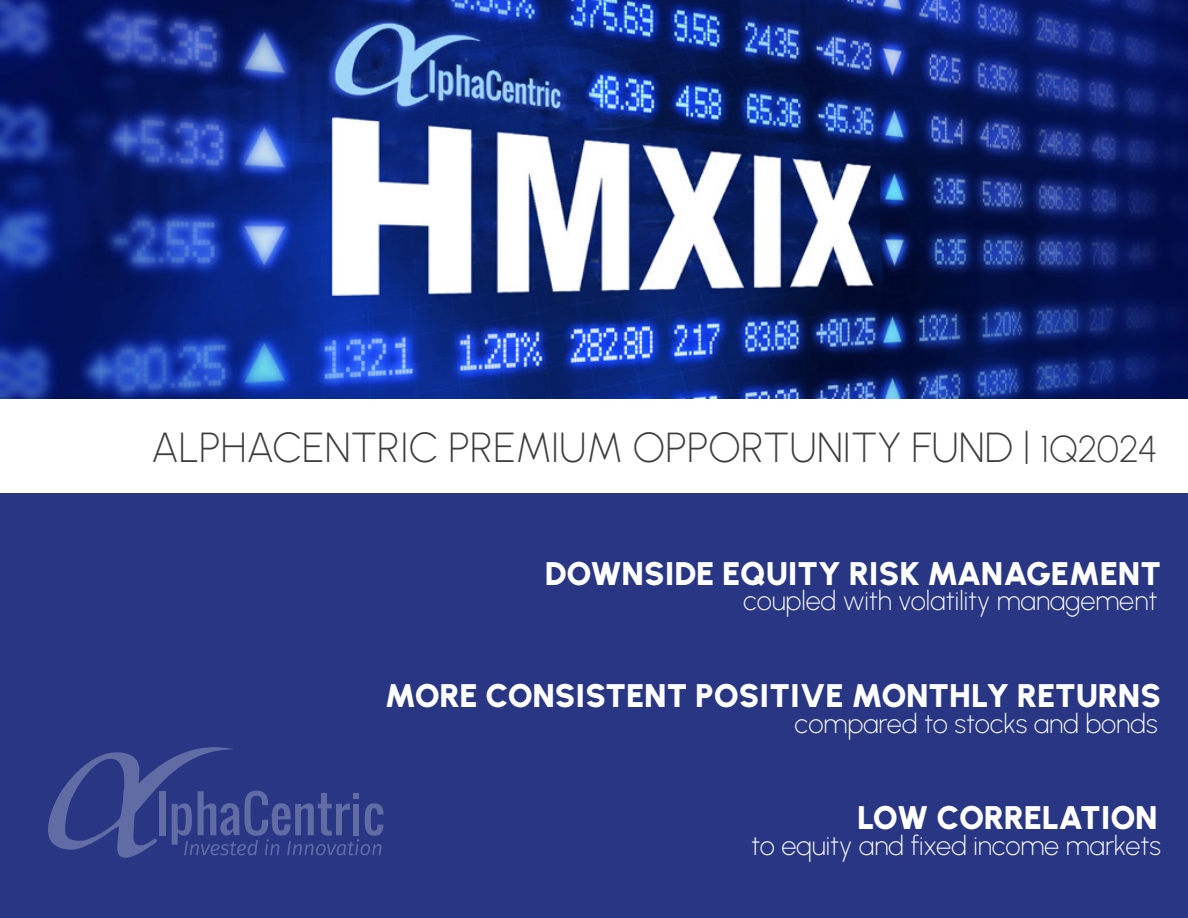
<style>
.page{position:relative;width:1188px;height:918px;background:#fff}
.page>*{position:absolute;margin:0;border:0;box-sizing:border-box;transform-origin:0 0}
.t1{font:200 42px "Urbanist";color:#3e3e3f}
.t2{font:900 32.7px "Urbanist";letter-spacing:-.01em;color:#fff}
.t3{font:200 27px "Urbanist";color:#fff}
.s1{font-size:39px}
.s2{font-size:37.5px}
</style>
<div class="page">
<img style="left:0;top:0;width:1188px;height:399px">
<div style="left:0;top:494px;width:1188px;height:424px;background:#283684"></div>
<svg style="left:48px;top:747px;width:336px;height:111px"></svg>
<p class="t1" style="left:152px;top:420px;width:1008px">ALPHACENTRIC PREMIUM OPPORTUNITY FUND <span class="s1">|</span> <span class="s2">1Q2024</span></p>
<p class="t2" style="left:545px;top:552px;width:618px">DOWNSIDE EQUITY RISK MANAGEMENT</p>
<p class="t3" style="left:743px;top:583px;width:416px">coupled with volatility management</p>
<p class="t2" style="left:385px;top:674px;width:778px">MORE CONSISTENT POSITIVE MONTHLY RETURNS</p>
<p class="t3" style="left:795px;top:706px;width:365px">compared to stocks and bonds</p>
<p class="t2" style="left:857px;top:796px;width:302px">LOW CORRELATION</p>
<p class="t3" style="left:751px;top:828px;width:411px">to equity and fixed income markets</p>
</div>
